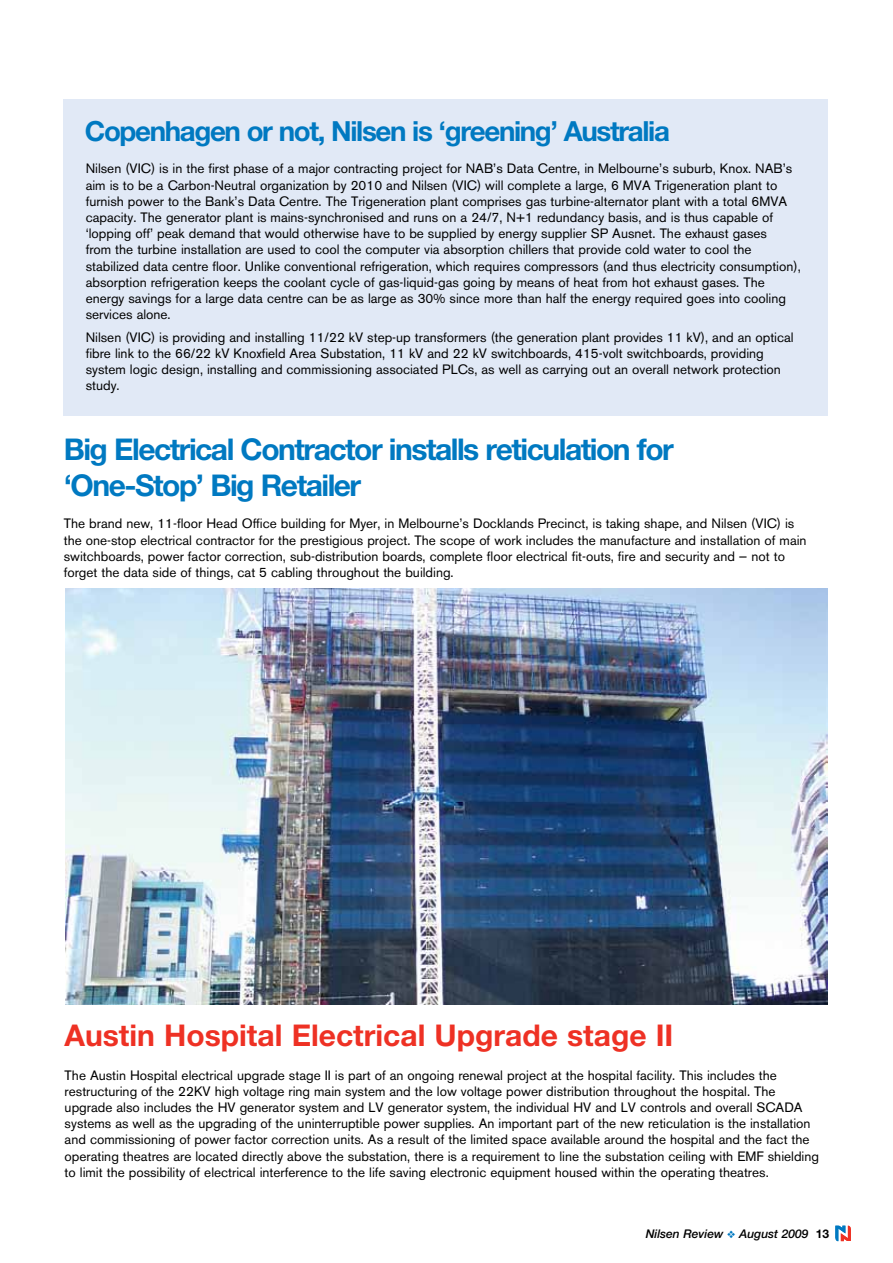
<style>
.page{position:relative;width:893px;height:1263px;background:#fff}
.page>*{position:absolute;margin:0;border:0;box-sizing:border-box;transform-origin:0 0}
.t1{font:700 30px/36px "Helvetica Neue";letter-spacing:-.05em;color:#0079c1}
.t2{font:700 30px "Helvetica Neue";color:#ee3124}
.t3{font:700 27.75px "Helvetica Neue";letter-spacing:-.05em;color:#0079c1}
.t4{font:13.5px/16.2px "Akzidenz Grotesk BE";color:#000}
.t5{font:italic 500 12px "Helvetica Neue";color:#000}
.s1{color:#0079c1}
.s2{font-weight:700;font-style:normal}
</style>
<div class="page">
<div style="left:63px;top:100px;width:764px;height:316px;background:#e1e9f6"></div>
<svg style="left:835px;top:1226px;width:16px;height:15px"></svg>
<img style="left:65px;top:588px;width:762px;height:416px">
<h2 class="t3" style="left:85px;top:114px;width:586px">Copenhagen or not, Nilsen is ‘greening’ Australia</h2>
<p class="t4" style="left:86px;top:161px;width:717px">Nilsen (VIC) is in the first phase of a major contracting project for NAB’s Data Centre, in Melbourne’s suburb, Knox. NAB’s aim is to be a Carbon-Neutral organization by 2010 and Nilsen (VIC) will complete a large, 6 MVA Trigeneration plant to furnish power to the Bank’s Data Centre. The Trigeneration plant comprises gas turbine-alternator plant with a total 6MVA capacity. The generator plant is mains-synchronised and runs on a 24/7, N+1 redundancy basis, and is thus capable of ‘lopping off’ peak demand that would otherwise have to be supplied by energy supplier SP Ausnet. The exhaust gases<br>from the turbine installation are used to cool the computer via absorption chillers that provide cold water to cool the stabilized data centre floor. Unlike conventional refrigeration, which requires compressors (and thus electricity consumption), absorption refrigeration keeps the coolant cycle of gas-liquid-gas going by means of heat from hot exhaust gases. The energy savings for a large data centre can be as large as 30% since more than half the energy required goes into cooling services alone.</p>
<p class="t4" style="left:86px;top:329px;width:709px">Nilsen (VIC) is providing and installing 11/22 kV step-up transformers (the generation plant provides 11 kV), and an optical fibre link to the 66/22 kV Knoxfield Area Substation, 11 kV and 22 kV switchboards, 415-volt switchboards, providing system logic design, installing and commissioning associated PLCs, as well as carrying out an overall network protection study.</p>
<h1 class="t1" style="left:64px;top:431px;width:612px">Big Electrical Contractor installs reticulation for ‘One-Stop’ Big Retailer</h1>
<p class="t4" style="left:64px;top:516px;width:744px">The brand new, 11-floor Head Office building for Myer, in Melbourne’s Docklands Precinct, is taking shape, and Nilsen (VIC) is the one-stop electrical contractor for the prestigious project. The scope of work includes the manufacture and installation of main switchboards, power factor correction, sub-distribution boards, complete floor electrical fit-outs, fire and security and — not to forget the data side of things, cat 5 cabling throughout the building.</p>
<h1 class="t2" style="left:64px;top:1017px;width:610px">Austin Hospital Electrical Upgrade stage II</h1>
<p class="t4" style="left:65px;top:1067px;width:756px">The Austin Hospital electrical upgrade stage II is part of an ongoing renewal project at the hospital facility. This includes the restructuring of the 22KV high voltage ring main system and the low voltage power distribution throughout the hospital. The upgrade also includes the HV generator system and LV generator system, the individual HV and LV controls and overall SCADA systems as well as the upgrading of the uninterruptible power supplies. An important part of the new reticulation is the installation and commissioning of power factor correction units. As a result of the limited space available around the hospital and the fact the operating theatres are located directly above the substation, there is a requirement to line the substation ceiling with EMF shielding to limit the possibility of electrical interference to the life saving electronic equipment housed within the operating theatres.</p>
<p class="t5" style="left:646px;top:1227px;width:185px">Nilsen Review <span class="s1">❖</span> August 2009 <span class="s2">13</span></p>
</div>
